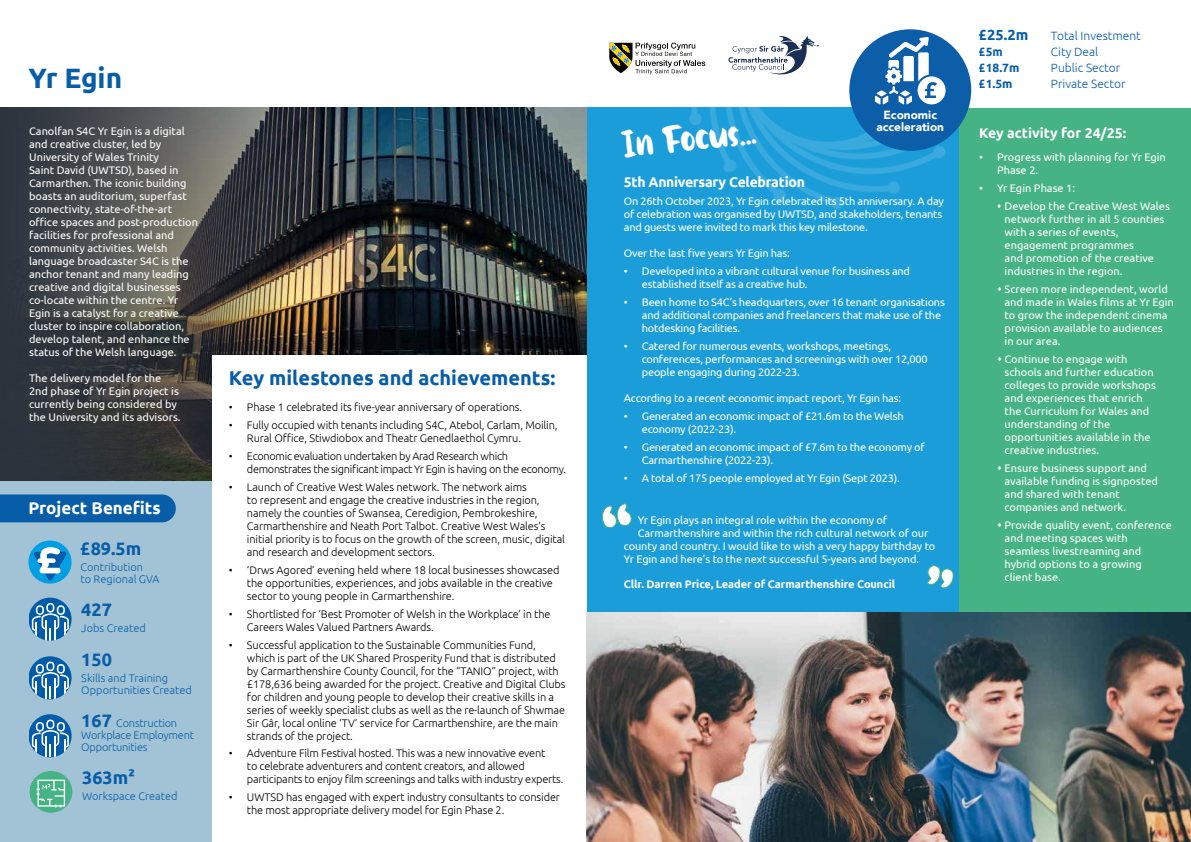
<style>
.page{position:relative;width:1191px;height:842px;background:#fff}
.page>*{position:absolute;margin:0;border:0;box-sizing:border-box;transform-origin:0 0}
.t1{font:40px "Gotten";color:#fff}
.t2{font:700 28px "Ubuntu";letter-spacing:-.005em;color:#085da9}
.t3{font:700 20px "Ubuntu";color:#085da9}
.t4{font:700 18px "Ubuntu";color:#085da9}
.t5{font:700 17px "Ubuntu";color:#fff}
.t6{font:700 14.6px "Ubuntu";color:#085da9}
.t7{font:700 14px "Ubuntu";letter-spacing:-.02em;color:#fff}
.t8{font:700 14px "Ubuntu";color:#fff}
.t9{font:300 12px "Ubuntu";color:#085da9}
.t10{font:700 12px "Ubuntu";color:#085da9}
.t11{font:900 11.8px/11.8px "Avenir";color:#fff;text-align:center}
.t12{font:11px/13px "Ubuntu";color:#fff}
.t13{font:300 11px/13px "Ubuntu";letter-spacing:-.01em;color:#000}
.t14{font:11px/13px "Ubuntu";letter-spacing:-.02em;color:#fff}
.t15{font:300 11px/13px "Ubuntu";letter-spacing:-.03em;color:#000}
.t16{font:300 11px/12px "Ubuntu";color:#085da9}
.t17{font:700 11px "Ubuntu";letter-spacing:-.01em;color:#fff}
.t18{font:300 11px/12px "Ubuntu";letter-spacing:-.02em;color:#085da9}
.s1{font-weight:700;font-size:18px}
</style>
<div class="page">
<img style="left:290px;top:108px;width:297px;height:247px">
<svg style="left:0;top:108px;width:290px;height:374px;background:#444646"></svg>
<div style="left:212px;top:355px;width:380px;height:287px;background:#fff"></div>
<div style="left:587px;top:108px;width:377px;height:734px;background:#1a9dd9"></div>
<img style="left:689px;top:108px;width:270px;height:101px">
<svg style="left:601px;top:503px;width:30px;height:25px"></svg>
<svg style="left:927px;top:565px;width:26px;height:24px"></svg>
<svg style="left:728px;top:36px;width:91px;height:39px"></svg>
<svg style="left:609px;top:43px;width:96px;height:31px"></svg>
<div style="left:959px;top:108px;width:232px;height:534px;background:#46b384"></div>
<div style="left:0;top:482px;width:212px;height:360px;background:#a2c3d5"></div>
<div style="left:0;top:494px;width:176px;height:28px;background:#085da9"></div>
<svg style="left:29px;top:598px;width:43px;height:43px"></svg>
<svg style="left:29px;top:656px;width:43px;height:43px"></svg>
<svg style="left:29px;top:714px;width:43px;height:43px"></svg>
<svg style="left:28px;top:540px;width:44px;height:44px"></svg>
<svg style="left:34px;top:547px;width:32px;height:34px"></svg>
<div style="left:30px;top:771px;width:42px;height:42px;background:#46b384;border-radius:50%"></div>
<svg style="left:37px;top:780px;width:28px;height:27px"></svg>
<img style="left:587px;top:613px;width:604px;height:229px">
<div style="left:849px;top:29px;width:122px;height:122px;background:#0d5ea9;border-radius:50%"></div>
<svg style="left:875px;top:37px;width:70px;height:68px"></svg>
<h2 class="t2" style="left:28px;top:61px;width:95px">Yr Egin</h2>
<p class="t12" style="left:29px;top:125px;width:170px">Canolfan S4C Yr Egin is a digital and creative cluster, led by<br>University of Wales Trinity<br>Saint David (UWTSD), based in<br>Carmarthen. The iconic building boasts an auditorium, superfast connectivity, state-of-the-art office spaces and post-production facilities for professional and community activities. Welsh language broadcaster S4C is the anchor tenant and many leading creative and digital businesses co-locate within the centre. Yr<br>Egin is a catalyst for a creative cluster to inspire collaboration, develop talent, and enhance the status of the Welsh language.</p>
<p class="t12" style="left:29px;top:372px;width:153px">The delivery model for the<br>2nd phase of Yr Egin project is currently being considered by the University and its advisors.</p>
<h3 class="t5" style="left:28px;top:497px;width:134px">Project Benefits</h3>
<h3 class="t4" style="left:80px;top:538px;width:62px">£89.5m</h3>
<p class="t16" style="left:80px;top:561px;width:81px">Contribution<br>to Regional GVA</p>
<h3 class="t4" style="left:81px;top:599px;width:32px">427</h3>
<p class="t16" style="left:81px;top:622px;width:66px">Jobs Created</p>
<h3 class="t4" style="left:81px;top:649px;width:32px">150</h3>
<p class="t16" style="left:81px;top:672px;width:112px">Skills and Training<br>Opportunities Created</p>
<p class="t18" style="left:81px;top:717px;width:114px"><span class="s1">167</span> Construction<br>Workplace Employment<br>Opportunities</p>
<h3 class="t4" style="left:82px;top:767px;width:54px">363m2</h3>
<p class="t16" style="left:82px;top:790px;width:97px">Workspace Created</p>
<h3 class="t3" style="left:229px;top:366px;width:328px">Key milestones and achievements:</h3>
<p class="t13" style="left:229px;top:400px;width:295px">• Phase 1 celebrated its five-year anniversary of operations.</p>
<p class="t13" style="left:247px;top:418px;width:312px;text-indent:-18px">• Fully occupied with tenants including S4C, Atebol, Carlam, Moilin,<br>Rural Office, Stiwdiobox and Theatr Genedlaethol Cymru.</p>
<p class="t15" style="left:247px;top:449px;width:321px;text-indent:-18px">• Economic evaluation undertaken by Arad Research which demonstrates the significant impact Yr Egin is having on the economy.</p>
<p class="t13" style="left:247px;top:480px;width:319px;text-indent:-18px">• Launch of Creative West Wales network. The network aims<br>to represent and engage the creative industries in the region, namely the counties of Swansea, Ceredigion, Pembrokeshire, Carmarthenshire and Neath Port Talbot. Creative West Wales’s initial priority is to focus on the growth of the screen, music, digital and research and development sectors.</p>
<p class="t13" style="left:247px;top:563px;width:314px;text-indent:-18px">• ‘Drws Agored’ evening held where 18 local businesses showcased the opportunities, experiences, and jobs available in the creative sector to young people in Carmarthenshire.</p>
<p class="t13" style="left:247px;top:607px;width:305px;text-indent:-18px">• Shortlisted for ‘Best Promoter of Welsh in the Workplace’ in the<br>Careers Wales Valued Partners Awards.</p>
<p class="t13" style="left:247px;top:638px;width:320px;text-indent:-18px">• Successful application to the Sustainable Communities Fund, which is part of the UK Shared Prosperity Fund that is distributed by Carmarthenshire County Council, for the “TANIO” project, with £178,636 being awarded for the project. Creative and Digital Clubs for children and young people to develop their creative skills in a series of weekly specialist clubs as well as the re-launch of Shwmae Sir Gâr, local online ‘TV’ service for Carmarthenshire, are the main strands of the project.</p>
<p class="t13" style="left:247px;top:746px;width:318px;text-indent:-18px">• Adventure Film Festival hosted. This was a new innovative event<br>to celebrate adventurers and content creators, and allowed participants to enjoy film screenings and talks with industry experts.</p>
<p class="t13" style="left:247px;top:790px;width:314px;text-indent:-18px">• UWTSD has engaged with expert industry consultants to consider the most appropriate delivery model for Egin Phase 2.</p>
<p class="t11" style="left:876px;top:109px;width:69px">Economic acceleration</p>
<h1 class="t1" style="left:620px;top:122px;width:136px;rotate:-6deg">In Focus...</h1>
<p class="t7" style="left:624px;top:174px;width:183px">5th Anniversary Celebration</p>
<p class="t14" style="left:624px;top:194px;width:321px">On 26th October 2023, Yr Egin celebrated its 5th anniversary. A day of celebration was organised by UWTSD, and stakeholders, tenants and guests were invited to mark this key milestone.</p>
<p class="t14" style="left:624px;top:246px;width:167px">Over the last five years Yr Egin has:</p>
<p class="t14" style="left:642px;top:264px;width:270px;text-indent:-18px">• Developed into a vibrant cultural venue for business and established itself as a creative hub.</p>
<p class="t14" style="left:642px;top:295px;width:305px;text-indent:-18px">• Been home to S4C’s headquarters, over 16 tenant organisations and additional companies and freelancers that make use of the hotdesking facilities.</p>
<p class="t14" style="left:642px;top:339px;width:287px;text-indent:-18px">• Catered for numerous events, workshops, meetings, conferences, performances and screenings with over 12,000 people engaging during 2022-23.</p>
<p class="t14" style="left:624px;top:391px;width:279px">According to a recent economic impact report, Yr Egin has:</p>
<p class="t14" style="left:642px;top:409px;width:263px;text-indent:-18px">• Generated an economic impact of £21.6m to the Welsh economy (2022-23).</p>
<p class="t14" style="left:642px;top:440px;width:284px;text-indent:-18px">• Generated an economic impact of £7.6m to the economy of<br>Carmarthenshire (2022-23).</p>
<p class="t14" style="left:624px;top:471px;width:277px">• A total of 175 people employed at Yr Egin (Sept 2023).</p>
<p class="t12" style="left:638px;top:513px;width:251px">Yr Egin plays an integral role within the economy of</p>
<p class="t12" style="left:638px;top:526px;width:292px">Carmarthenshire and within the rich cultural network of our</p>
<p class="t12" style="left:624px;top:539px;width:313px">county and country. I would like to wish a very happy birthday to</p>
<p class="t12" style="left:624px;top:552px;width:297px">Yr Egin and here’s to the next successful 5-years and beyond.</p>
<p class="t17" style="left:624px;top:577px;width:273px">Cllr. Darren Price, Leader of Carmarthenshire Council</p>
<h3 class="t6" style="left:979px;top:26px;width:51px">£25.2m</h3>
<p class="t9" style="left:1051px;top:28px;width:91px">Total Investment</p>
<p class="t10" style="left:979px;top:44px;width:25px">£5m</p>
<p class="t9" style="left:1051px;top:44px;width:49px">City Deal</p>
<p class="t10" style="left:979px;top:60px;width:42px">£18.7m</p>
<p class="t9" style="left:1051px;top:60px;width:71px">Public Sector</p>
<p class="t10" style="left:979px;top:76px;width:35px">£1.5m</p>
<p class="t9" style="left:1051px;top:76px;width:76px">Private Sector</p>
<p class="t8" style="left:979px;top:124px;width:149px">Key activity for 24/25:</p>
<p class="t12" style="left:997px;top:151px;width:170px;text-indent:-18px">• Progress with planning for Yr Egin<br>Phase 2.</p>
<p class="t12" style="left:979px;top:182px;width:98px">• Yr Egin Phase 1:</p>
<p class="t12" style="left:1004px;top:199px;width:167px;text-indent:-8px">▲ Develop the Creative West Wales network further in all 5 counties with a series of events, engagement programmes<br>and promotion of the creative industries in the region.</p>
<p class="t12" style="left:1004px;top:282px;width:171px;text-indent:-8px">▲ Screen more independent, world and made in Wales films at Yr Egin to grow the independent cinema provision available to audiences in our area.</p>
<p class="t12" style="left:1004px;top:352px;width:153px;text-indent:-8px">▲ Continue to engage with schools and further education colleges to provide workshops and experiences that enrich the Curriculum for Wales and understanding of the opportunities available in the creative industries.</p>
<p class="t12" style="left:1004px;top:461px;width:155px;text-indent:-8px">▲ Ensure business support and available funding is signposted and shared with tenant companies and network.</p>
<p class="t12" style="left:1004px;top:518px;width:169px;text-indent:-8px">▲ Provide quality event, conference and meeting spaces with seamless livestreaming and hybrid options to a growing client base.</p>
</div>
